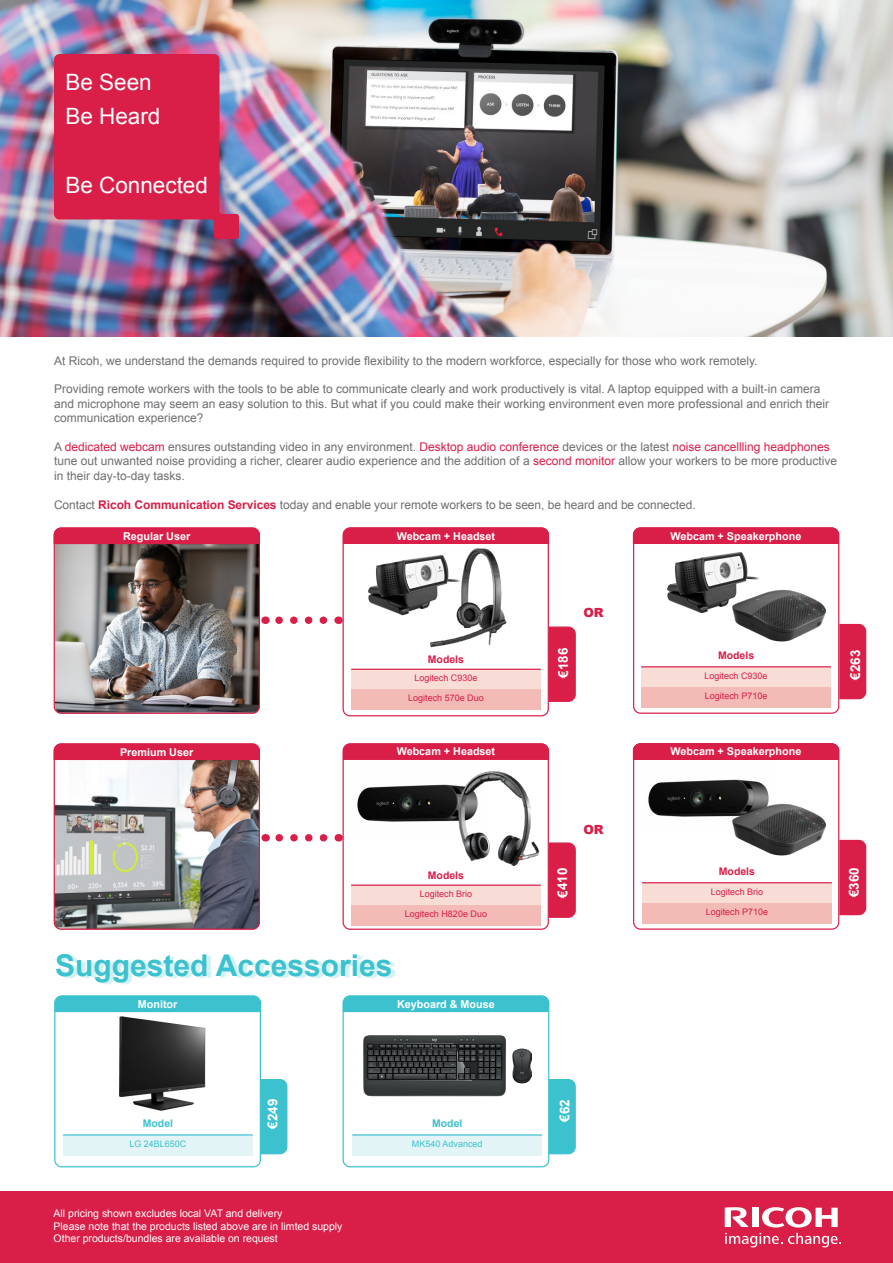
<style>
.page{position:relative;width:893px;height:1263px;background:#fff}
.page>*{position:absolute;margin:0;border:0;box-sizing:border-box;transform-origin:0 0}
.t1{font:700 30px "Arial";color:#3cc1ce}
.t2{font:22.5px "Arial";color:#fff}
.t3{font:700 13.5px "Arial";color:#fff}
.t4{font:900 12.6px "Arial";color:#d91e48}
.t5{font:12px/14.4px "Arial";color:#6d6e71}
.t6{font:700 10.8px "Arial";color:#fff}
.t7{font:10.5px "Arial";color:#fff}
.t8{font:700 10.5px "Arial";color:#d91e48}
.t9{font:700 10.5px "Arial";color:#3cc1ce}
.t10{font:9px "Arial";color:#d91e48}
.t11{font:9px "Arial";color:#3cc1ce}
.s1{color:#d91e48}
.s2{font-weight:700;color:#d91e48}
</style>
<div class="page">
<img style="left:0;top:0;width:893px;height:337px">
<svg style="left:54px;top:54px;width:185px;height:185px;background:#cc345d"></svg>
<div style="left:633px;top:527px;width:206px;height:187px;border:1px solid #d91e48;border-radius:7px"></div>
<svg style="left:839px;top:623px;width:28px;height:77px;background:#db2c54"></svg>
<img style="left:667px;top:552px;width:93px;height:60px">
<div style="left:641px;top:667px;width:190px;height:20px;background:#f8dcd6"></div>
<div style="left:641px;top:687px;width:190px;height:21px;background:#f2bbb5"></div>
<hr style="left:641px;top:666px;width:190px;height:1px;background:#d91e48">
<img style="left:733px;top:585px;width:92px;height:57px">
<svg style="left:632px;top:527px;width:208px;height:18px;background:#db2f55"></svg>
<svg style="left:342px;top:528px;width:208px;height:17px;background:#db2e55"></svg>
<div style="left:343px;top:527px;width:206px;height:189px;border:1px solid #d91e48;border-radius:7px"></div>
<svg style="left:548px;top:626px;width:28px;height:76px;background:#d9244d"></svg>
<div style="left:351px;top:669px;width:190px;height:21px;background:#f8dcd6"></div>
<div style="left:351px;top:690px;width:190px;height:20px;background:#f2bbb5"></div>
<hr style="left:351px;top:669px;width:190px;height:1px;background:#d91e48">
<img style="left:368px;top:558px;width:51px;height:57px">
<img style="left:419px;top:548px;width:88px;height:100px">
<div style="left:633px;top:743px;width:206px;height:187px;border:1px solid #d91e48;border-radius:7px"></div>
<svg style="left:839px;top:839px;width:28px;height:77px;background:#db2c54"></svg>
<img style="left:648px;top:779px;width:121px;height:38px">
<img style="left:732px;top:799px;width:93px;height:57px">
<div style="left:632px;top:743px;width:208px;height:17px;background:#d91e48"></div>
<div style="left:642px;top:883px;width:190px;height:20px;background:#f8dcd6"></div>
<div style="left:642px;top:903px;width:190px;height:20px;background:#f2bbb5"></div>
<hr style="left:642px;top:882px;width:190px;height:1px;background:#d91e48">
<img style="left:357px;top:785px;width:80px;height:37px">
<div style="left:343px;top:743px;width:206px;height:187px;border:1px solid #d91e48;border-radius:7px"></div>
<svg style="left:548px;top:842px;width:28px;height:76px;background:#d9244d"></svg>
<div style="left:351px;top:885px;width:190px;height:21px;background:#f8dcd6"></div>
<div style="left:351px;top:906px;width:190px;height:20px;background:#f2bbb5"></div>
<hr style="left:351px;top:884px;width:190px;height:2px;background:#d91e48">
<svg style="left:342px;top:743px;width:208px;height:17px;background:#d9234c"></svg>
<img style="left:437px;top:768px;width:111px;height:101px">
<div style="left:0;top:1192px;width:893px;height:71px;background:#d91e48"></div>
<svg style="left:762px;top:1207px;width:76px;height:20px"></svg>
<div style="left:752px;top:1208px;width:6px;height:19px;background:#fff"></div>
<svg style="left:725px;top:1207px;width:24px;height:20px"></svg>
<svg style="left:725px;top:1233px;width:57px;height:14px"></svg>
<svg style="left:788px;top:1233px;width:53px;height:14px"></svg>
<div style="left:343px;top:995px;width:206px;height:172px;border:1px solid #3cc1ce;border-radius:7px"></div>
<svg style="left:548px;top:1078px;width:28px;height:77px;background:#44c3cf"></svg>
<div style="left:352px;top:1135px;width:190px;height:21px;background:#e3f4f6"></div>
<hr style="left:352px;top:1134px;width:190px;height:1px;background:#3cc1ce">
<img style="left:363px;top:1035px;width:168px;height:62px">
<svg style="left:342px;top:995px;width:208px;height:18px;background:#4ac5d1"></svg>
<div style="left:60px;top:955px;width:336px;height:29px;background:#3cc1ce;opacity:.23"></div>
<img style="left:54px;top:761px;width:205px;height:168px">
<div style="left:54px;top:743px;width:206px;height:187px;border:1px solid #d91e48;border-radius:7px"></div>
<svg style="left:53px;top:743px;width:207px;height:18px;background:#d92b51"></svg>
<svg style="left:275px;top:616px;width:48px;height:8px"></svg>
<svg style="left:275px;top:834px;width:49px;height:7px"></svg>
<img style="left:55px;top:545px;width:204px;height:168px">
<div style="left:54px;top:527px;width:206px;height:187px;border:1px solid #d91e48;border-radius:7px"></div>
<svg style="left:53px;top:527px;width:207px;height:18px;background:#d4274d"></svg>
<div style="left:54px;top:995px;width:207px;height:172px;border:1px solid #3cc1ce;border-radius:7px"></div>
<div style="left:63px;top:1135px;width:190px;height:21px;background:#e3f4f6"></div>
<hr style="left:63px;top:1134px;width:190px;height:1px;background:#3cc1ce">
<img style="left:119px;top:1016px;width:87px;height:94px">
<svg style="left:260px;top:1078px;width:28px;height:77px;background:#46c4d0"></svg>
<svg style="left:54px;top:995px;width:207px;height:18px;background:#49c5d1"></svg>
<p class="t2" style="left:65px;top:67px;width:88px">Be Seen</p>
<p class="t2" style="left:65px;top:102px;width:97px">Be Heard</p>
<p class="t2" style="left:65px;top:171px;width:144px">Be Connected</p>
<p class="t5" style="left:54px;top:353px;width:705px">At Ricoh, we understand the demands required to provide flexibility to the modern workforce, especially for those who work remotely.</p>
<p class="t5" style="left:54px;top:382px;width:776px">Providing remote workers with the tools to be able to communicate clearly and work productively is vital. A laptop equipped with a built-in camera and microphone may seem an easy solution to this. But what if you could make their working environment even more professional and enrich their communication experience?</p>
<p class="t5" style="left:54px;top:440px;width:785px">A <span class="s1">dedicated webcam</span> ensures outstanding video in any environment. <span class="s1">Desktop audio conference</span> devices or the latest <span class="s1">noise cancellling headphones </span>tune out unwanted noise providing a richer, clearer audio experience and the addition of a <span class="s1">second monitor</span> allow your workers to be more productive in their day-to-day tasks.</p>
<p class="t5" style="left:54px;top:497px;width:643px">Contact <span class="s2">Ricoh Communication Services</span> today and enable your remote workers to be seen, be heard and be connected.</p>
<p class="t6" style="left:123px;top:529px;width:69px">Regular User</p>
<p class="t6" style="left:120px;top:745px;width:75px">Premium User</p>
<p class="t6" style="left:397px;top:529px;width:100px">Webcam + Headset</p>
<p class="t8" style="left:428px;top:652px;width:38px">Models</p>
<p class="t10" style="left:414px;top:672px;width:65px">Logitech C930e</p>
<p class="t10" style="left:408px;top:692px;width:77px">Logitech 570e Duo</p>
<p class="t6" style="left:397px;top:744px;width:100px">Webcam + Headset</p>
<p class="t8" style="left:428px;top:868px;width:38px">Models</p>
<p class="t10" style="left:420px;top:888px;width:54px">Logitech Brio</p>
<p class="t10" style="left:405px;top:908px;width:84px">Logitech H820e Duo</p>
<p class="t1" style="left:55px;top:946px;width:339px">Suggested Accessories</p>
<p class="t6" style="left:138px;top:997px;width:41px">Monitor</p>
<p class="t6" style="left:397px;top:997px;width:99px">Keyboard &amp; Mouse</p>
<p class="t4" style="left:583px;top:603px;width:22px">OR</p>
<p class="t6" style="left:670px;top:529px;width:132px">Webcam + Speakerphone</p>
<p class="t3" style="left:554px;top:678px;width:32px;rotate:-90deg">€186</p>
<p class="t3" style="left:846px;top:680px;width:32px;rotate:-90deg">€263</p>
<p class="t8" style="left:718px;top:648px;width:38px">Models</p>
<p class="t10" style="left:705px;top:670px;width:65px">Logitech C930e</p>
<p class="t10" style="left:705px;top:690px;width:64px">Logitech P710e</p>
<p class="t4" style="left:583px;top:820px;width:22px">OR</p>
<p class="t6" style="left:670px;top:744px;width:132px">Webcam + Speakerphone</p>
<p class="t6" style="left:699px;top:744px;width:76px">Speakerphone</p>
<p class="t8" style="left:719px;top:864px;width:38px">Models</p>
<p class="t10" style="left:711px;top:886px;width:54px">Logitech Brio</p>
<p class="t10" style="left:706px;top:906px;width:64px">Logitech P710e</p>
<p class="t3" style="left:553px;top:898px;width:32px;rotate:-90deg">€410</p>
<p class="t3" style="left:844px;top:897px;width:32px;rotate:-90deg">€360</p>
<p class="t9" style="left:143px;top:1116px;width:32px">Model</p>
<p class="t11" style="left:129px;top:1138px;width:59px">LG 24BL650C</p>
<p class="t3" style="left:263px;top:1128px;width:32px;rotate:-90deg">€249</p>
<p class="t3" style="left:555px;top:1122px;width:24px;rotate:-90deg">€62</p>
<p class="t9" style="left:432px;top:1116px;width:32px">Model</p>
<p class="t11" style="left:412px;top:1138px;width:72px">MK540 Advanced</p>
<p class="t7" style="left:54px;top:1207px;width:230px">All pricing shown excludes local VAT and delivery</p>
<p class="t7" style="left:54px;top:1219px;width:290px">Please note that the products listed above are in limted supply</p>
<p class="t7" style="left:54px;top:1232px;width:226px">Other products/bundles are available on request</p>
</div>
